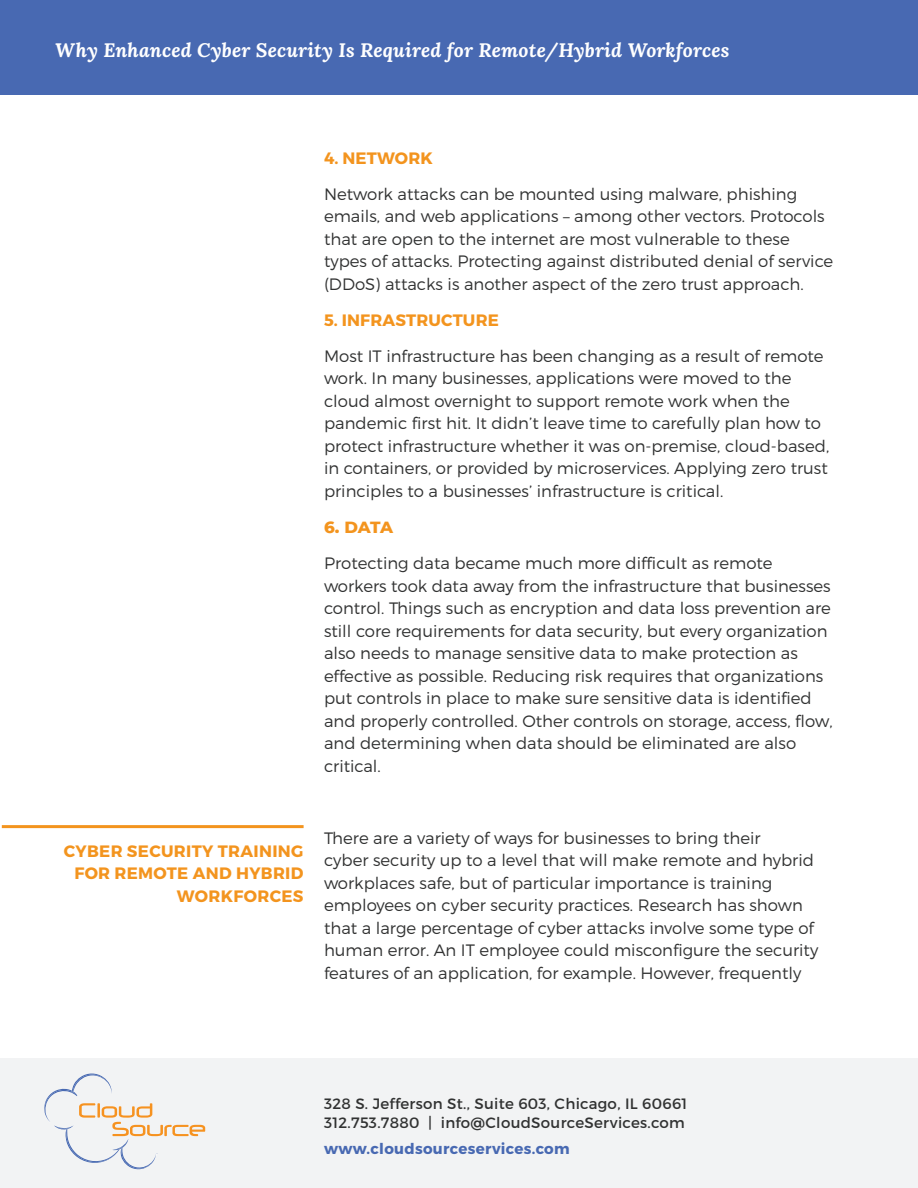
<style>
.page{position:relative;width:918px;height:1188px;background:#fff}
.page>*{position:absolute;margin:0;border:0;box-sizing:border-box;transform-origin:0 0}
.t1{font:italic 700 19.5px "Lora";letter-spacing:.01em;color:#fff}
.t2{font:300 16.5px/22.5px "Montserrat";color:#313232}
.t3{font:700 16.5px/22.5px "Montserrat";letter-spacing:.02em;color:#f3941e;text-align:right}
.t4{font:800 16.5px "Montserrat";color:#f3941e}
.t5{font:15px/19.5px "Montserrat";letter-spacing:.02em;color:#313232}
.t6{font:700 15px "Montserrat";letter-spacing:.02em;color:#4869b2}
</style>
<div class="page">
<div style="left:0;top:0;width:918px;height:94px;background:#4869b2"></div>
<div style="left:0;top:1058px;width:918px;height:130px;background:#f2f3f4"></div>
<svg style="left:44px;top:1074px;width:161px;height:95px"></svg>
<hr style="left:2px;top:825px;width:302px;height:3px;background:#f3941e">
<p class="t1" style="left:55px;top:37px;width:676px">Why Enhanced Cyber Security Is Required for Remote/Hybrid Workforces</p>
<p class="t3" style="left:324px;top:147px;width:110px">4. NETWORK</p>
<p class="t2" style="left:324px;top:183px;width:511px">Network attacks can be mounted using malware, phishing emails, and web applications – among other vectors. Protocols that are open to the internet are most vulnerable to these types of attacks. Protecting against distributed denial of service (DDoS) attacks is another aspect of the zero trust approach.</p>
<p class="t3" style="left:324px;top:309px;width:176px">5. INFRASTRUCTURE</p>
<p class="t2" style="left:324px;top:345px;width:507px">Most IT infrastructure has been changing as a result of remote work. In many businesses, applications were moved to the cloud almost overnight to support remote work when the pandemic first hit. It didn’t leave time to carefully plan how to protect infrastructure whether it was on-premise, cloud-based, in containers, or provided by microservices. Applying zero trust principles to a businesses’ infrastructure is critical.</p>
<p class="t4" style="left:324px;top:515px;width:71px">6. DATA</p>
<p class="t2" style="left:324px;top:552px;width:510px">Protecting data became much more difficult as remote workers took data away from the infrastructure that businesses control. Things such as encryption and data loss prevention are still core requirements for data security, but every organization also needs to manage sensitive data to make protection as effective as possible. Reducing risk requires that organizations put controls in place to make sure sensitive data is identified and properly controlled. Other controls on storage, access, flow, and determining when data should be eliminated are also critical.</p>
<p class="t3" style="left:64px;top:840px;width:241px">CYBER SECURITY TRAINING<br>FOR REMOTE AND HYBRID<br>WORKFORCES</p>
<p class="t2" style="left:324px;top:826px;width:496px">There are a variety of ways for businesses to bring their<br>cyber security up to a level that will make remote and hybrid workplaces safe, but of particular importance is training employees on cyber security practices. Research has shown that a large percentage of cyber attacks involve some type of human error. An IT employee could misconfigure the security features of an application, for example. However, frequently</p>
<p class="t5" style="left:324px;top:1094px;width:365px">328 S. Jefferson St., Suite 603, Chicago, IL 60661<br>312.753.7880 | info@CloudSourceServices.com</p>
<p class="t6" style="left:324px;top:1140px;width:247px">www.cloudsourceservices.com</p>
</div>
